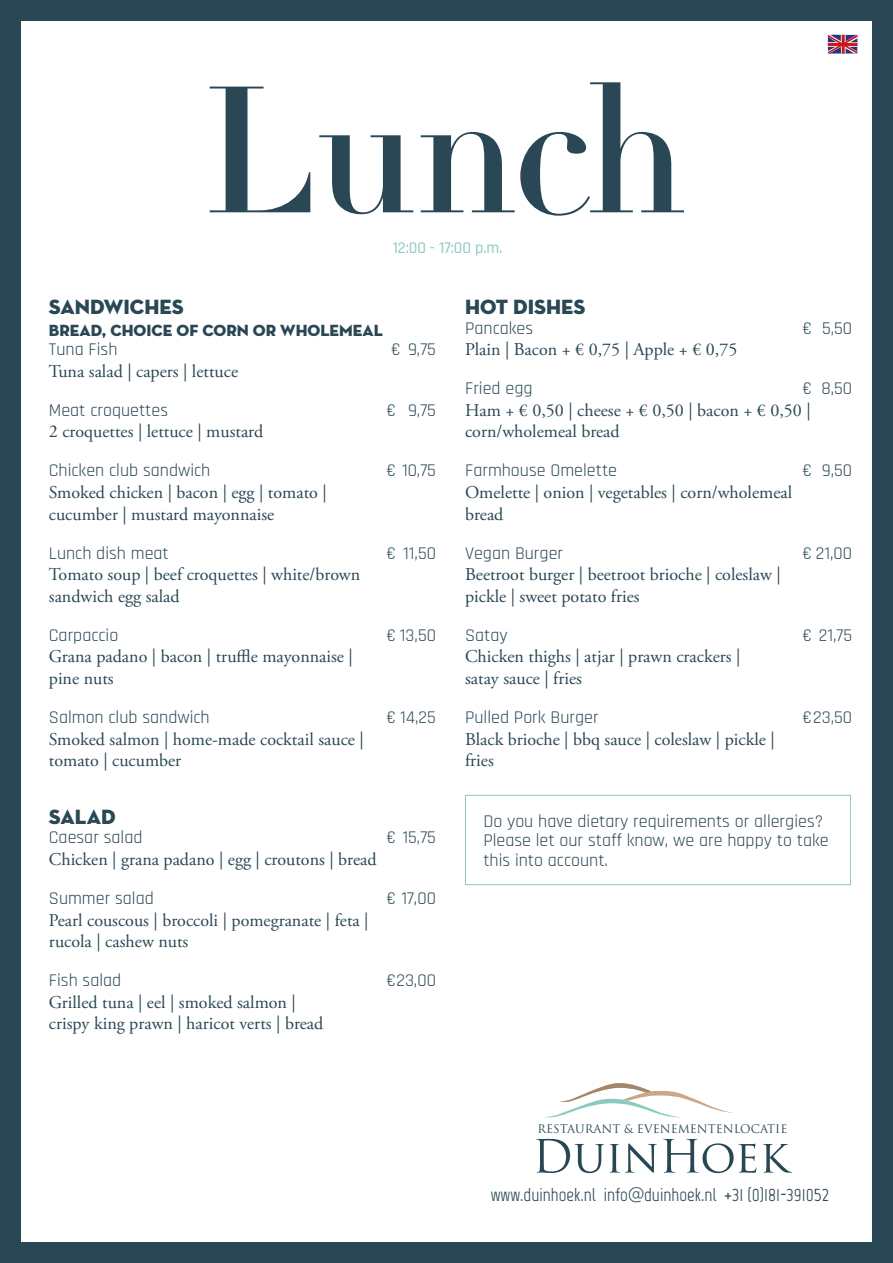
<style>
.page{position:relative;width:893px;height:1263px;background:#294754}
.page>*{position:absolute;margin:0;border:0;box-sizing:border-box;transform-origin:0 0}
.t1{font:176.55px "Didot LH Headline";letter-spacing:-.03em;color:#294754}
.t2{font:21px "Neutra Disp Titling";color:#294754}
.t3{font:18.6px "Marvel";color:#294754}
.t4{font:18px/21.6px "Adobe Garamond Pro";color:#294754}
.t5{font:18px/19.5px "Rajdhani";color:#294754}
.t6{font:16.5px "Neutra Disp Titling";color:#294754}
.t7{font:500 16.5px "Rajdhani";letter-spacing:-.005em;color:#8acbc1}
.t8{font:11.55px "Trajan";color:#294753}
</style>
<div class="page">
<div style="left:21px;top:21px;width:851px;height:1221px;background:#fff"></div>
<svg style="left:536px;top:1138px;width:68px;height:35px"></svg>
<svg style="left:610px;top:1143px;width:47px;height:30px"></svg>
<svg style="left:663px;top:1139px;width:93px;height:34px"></svg>
<svg style="left:763px;top:1144px;width:28px;height:28px"></svg>
<svg style="left:544px;top:1083px;width:188px;height:35px"></svg>
<div style="left:465px;top:795px;width:386px;height:90px;border:1px solid #8acbc1"></div>
<svg style="left:827px;top:34px;width:31px;height:20px"></svg>
<h1 class="t1" style="left:202px;top:45px;width:487px">Lunch</h1>
<p class="t7" style="left:393px;top:238px;width:111px">12:00 - 17:00 p.m.</p>
<p class="t2" style="left:49px;top:294px;width:136px">SANDWICHES</p>
<p class="t6" style="left:49px;top:320px;width:336px">BREAD, CHOICE OF CORN OR WHOLEMEAL</p>
<p class="t5" style="left:49px;top:340px;width:70px">Tuna Fish</p>
<p class="t5" style="left:391px;top:340px;width:46px">€ 9,75</p>
<p class="t4" style="left:49px;top:361px;width:191px">Tuna salad | capers | lettuce</p>
<p class="t5" style="left:49px;top:401px;width:121px">Meat croquettes</p>
<p class="t5" style="left:386px;top:401px;width:51px">€ 9,75</p>
<p class="t4" style="left:49px;top:421px;width:216px">2 croquettes | lettuce | mustard</p>
<p class="t5" style="left:49px;top:461px;width:163px">Chicken club sandwich</p>
<p class="t5" style="left:386px;top:461px;width:51px">€ 10,75</p>
<p class="t4" style="left:49px;top:482px;width:279px">Smoked chicken | bacon | egg | tomato | cucumber | mustard mayonnaise</p>
<p class="t5" style="left:49px;top:544px;width:121px">Lunch dish meat</p>
<p class="t5" style="left:386px;top:544px;width:51px">€ 11,50</p>
<p class="t4" style="left:49px;top:564px;width:313px">Tomato soup | beef croquettes | white/brown sandwich egg salad</p>
<p class="t5" style="left:49px;top:626px;width:71px">Carpaccio</p>
<p class="t5" style="left:386px;top:626px;width:51px">€ 13,50</p>
<p class="t4" style="left:49px;top:646px;width:305px">Grana padano | bacon | truffle mayonnaise | pine nuts</p>
<p class="t5" style="left:49px;top:708px;width:162px">Salmon club sandwich</p>
<p class="t5" style="left:386px;top:708px;width:51px">€ 14,25</p>
<p class="t4" style="left:49px;top:729px;width:316px">Smoked salmon | home-made cocktail sauce | tomato | cucumber</p>
<p class="t2" style="left:49px;top:803px;width:68px">SALAD</p>
<p class="t5" style="left:49px;top:828px;width:95px">Caesar salad</p>
<p class="t5" style="left:386px;top:828px;width:51px">€ 15,75</p>
<p class="t4" style="left:49px;top:849px;width:329px">Chicken | grana padano | egg | croutons | bread</p>
<p class="t5" style="left:49px;top:889px;width:106px">Summer salad</p>
<p class="t5" style="left:386px;top:889px;width:51px">€ 17,00</p>
<p class="t4" style="left:49px;top:910px;width:321px">Pearl couscous | broccoli | pomegranate | feta | rucola | cashew nuts</p>
<p class="t5" style="left:49px;top:971px;width:74px">Fish salad</p>
<p class="t5" style="left:386px;top:971px;width:51px">€23,00</p>
<p class="t4" style="left:49px;top:992px;width:276px">Grilled tuna | eel | smoked salmon | crispy king prawn | haricot verts | bread</p>
<p class="t2" style="left:465px;top:294px;width:122px">HOT DISHES</p>
<p class="t5" style="left:465px;top:319px;width:70px">Pancakes</p>
<p class="t5" style="left:803px;top:319px;width:51px">€ 5,50</p>
<p class="t4" style="left:465px;top:339px;width:274px">Plain | Bacon + € 0,75 | Apple + € 0,75</p>
<p class="t5" style="left:465px;top:379px;width:69px">Fried egg</p>
<p class="t5" style="left:803px;top:379px;width:51px">€ 8,50</p>
<p class="t4" style="left:465px;top:400px;width:347px">Ham + € 0,50 | cheese + € 0,50 | bacon + € 0,50 | corn/wholemeal bread</p>
<p class="t5" style="left:465px;top:461px;width:154px">Farmhouse Omelette</p>
<p class="t5" style="left:803px;top:461px;width:51px">€ 9,50</p>
<p class="t4" style="left:465px;top:482px;width:329px">Omelette | onion | vegetables | corn/wholemeal bread</p>
<p class="t5" style="left:465px;top:544px;width:100px">Vegan Burger</p>
<p class="t5" style="left:803px;top:544px;width:51px">€ 21,00</p>
<p class="t4" style="left:465px;top:564px;width:317px">Beetroot burger | beetroot brioche | coleslaw | pickle | sweet potato fries</p>
<p class="t5" style="left:465px;top:626px;width:44px">Satay</p>
<p class="t5" style="left:803px;top:626px;width:51px">€ 21,75</p>
<p class="t4" style="left:465px;top:646px;width:277px">Chicken thighs | atjar | prawn crackers | satay sauce | fries</p>
<p class="t5" style="left:465px;top:708px;width:135px">Pulled Pork Burger</p>
<p class="t5" style="left:803px;top:708px;width:51px">€23,50</p>
<p class="t4" style="left:465px;top:729px;width:311px">Black brioche | bbq sauce | coleslaw | pickle | fries</p>
<p class="t5" style="left:483px;top:812px;width:347px">Do you have dietary requirements or allergies?<br>Please let our staff know, we are happy to take this into account.</p>
<p class="t8" style="left:537px;top:1122px;width:251px">RESTAURANT &amp; EVENEMENTENLOCATIE</p>
<p class="t3" style="left:491px;top:1183px;width:340px">www.duinhoek.nl info@duinhoek.nl +31 (0)181-391052</p>
</div>
